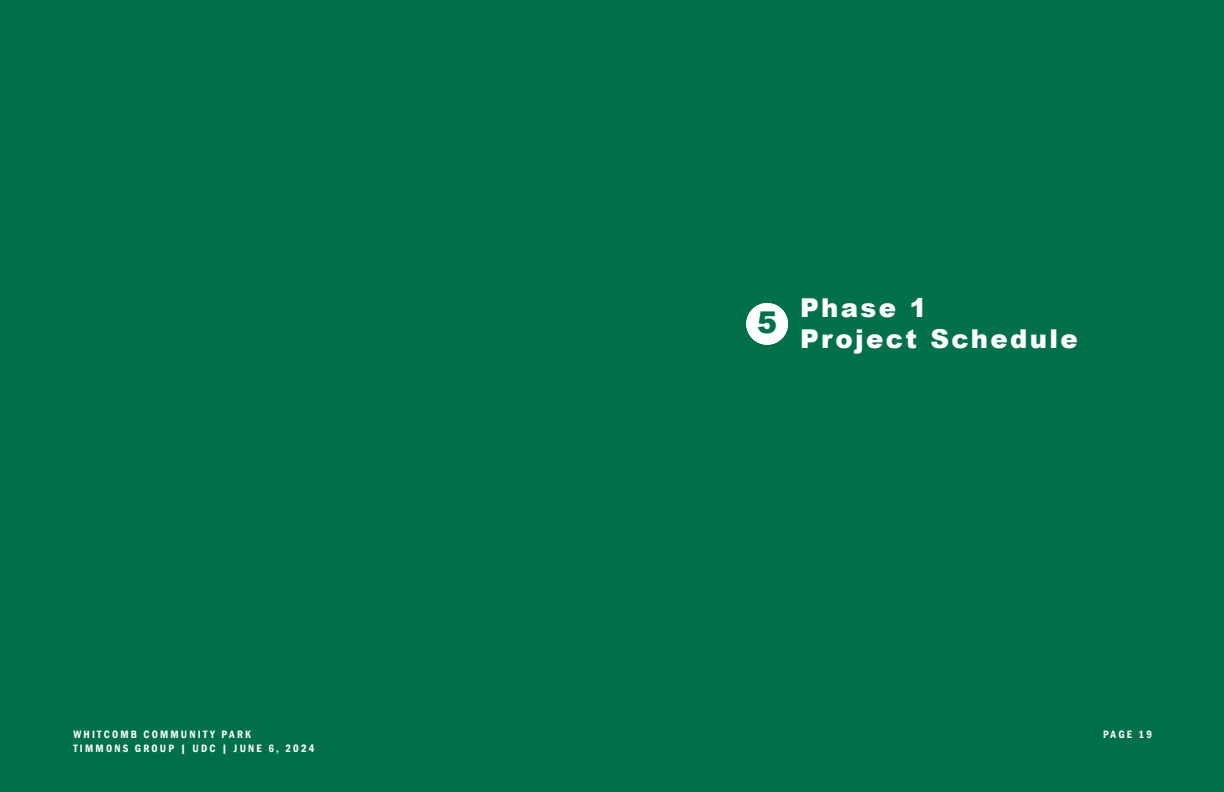
<style>
.page{position:relative;width:1224px;height:792px;background:#00704a}
.page>*{position:absolute;margin:0;border:0;box-sizing:border-box;transform-origin:0 0}
.t1{font:900 30px "Arial";color:#00704a}
.t2{font:900 26px/31.2px "Arial";letter-spacing:.09em;color:#fff}
.t3{font:600 condensed 11px "Franklin Gothic";letter-spacing:.2em;color:#fff}
.s1{font-family:"Gill Sans";font-weight:700}
</style>
<div class="page">
<div style="left:746px;top:303px;width:42px;height:42px;background:#fff;border-radius:50%"></div>
<h1 class="t1" style="left:757px;top:301px;width:22px">5<span class="s1">#</span></h1>
<h2 class="t2" style="left:800px;top:292px;width:279px">Phase 1<br>Project Schedule</h2>
<p class="t3" style="left:73px;top:727px;width:179px">WHITCOMB COMMUNITY PARK</p>
<p class="t3" style="left:1103px;top:727px;width:50px">PAGE 19</p>
<p class="t3" style="left:73px;top:741px;width:242px">TIMMONS GROUP | UDC | JUNE 6, 2024</p>
</div>
